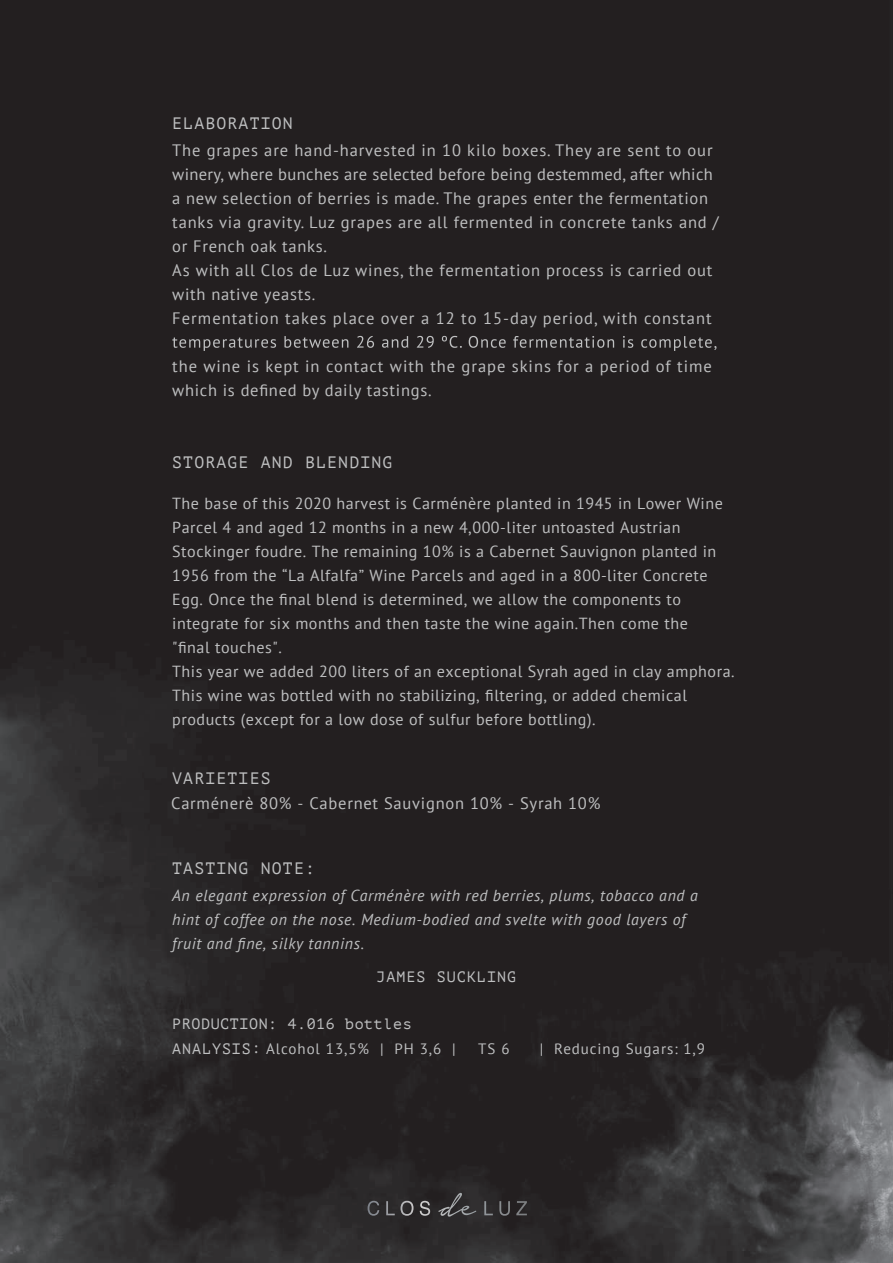
<style>
.page{position:relative;width:893px;height:1263px;background:#fff}
.page>*{position:absolute;margin:0;border:0;box-sizing:border-box;transform-origin:0 0}
.t1{font:16.5px/24px "PT Sans";letter-spacing:.05em;color:#bfc0c1}
.t2{font:16.5px "PT Mono";letter-spacing:.07em;color:#bfc0c1}
.t3{font:16.05px/24px "PT Sans";letter-spacing:.035em;color:#bfc0c1}
.t4{font:italic 15.9px/24px "PT Sans";letter-spacing:.04em;color:#bfc0c1}
.t5{font:15px "PT Sans";letter-spacing:.065em;color:#bfc0c1}
.t6{font:15px "PT Mono";letter-spacing:.04em;color:#bfc0c1}
.t7{font:15px "PT Mono";letter-spacing:.07em;color:#bfc0c1}
.s1{font-family:"PT Mono"}
</style>
<div class="page">
<img style="left:1px;top:1px;width:891px;height:1262px">
<svg style="left:438px;top:1193px;width:38px;height:23px"></svg>
<svg style="left:172px;top:336px;width:544px;height:15px;background:#3e3a3b"></svg>
<hr style="left:172px;top:428px;width:540px;height:1px;background:#231f20">
<hr style="left:173px;top:751px;width:539px;height:1px;background:#231f20">
<hr style="left:173px;top:836px;width:540px;height:1px;background:#231f20">
<p class="t2" style="left:172px;top:113px;width:122px">ELABORATION</p>
<p class="t1" style="left:172px;top:137px;width:548px">The grapes are hand-harvested in 10 kilo boxes. They are sent to our winery, where bunches are selected before being destemmed, after which a new selection of berries is made. The grapes enter the fermentation tanks via gravity. Luz grapes are all fermented in concrete tanks and / or French oak tanks.<br>As with all Clos de Luz wines, the fermentation process is carried out with native yeasts.<br>Fermentation takes place over a 12 to 15-day period, with constant</p>
<p class="t1" style="left:172px;top:353px;width:541px">the wine is kept in contact with the grape skins for a period of time which is defined by daily tastings.</p>
<p class="t2" style="left:172px;top:453px;width:222px">STORAGE AND BLENDING</p>
<p class="t3" style="left:172px;top:491px;width:564px">The base of this 2020 harvest is Carménère planted in 1945 in Lower Wine Parcel 4 and aged 12 months in a new 4,000-liter untoasted Austrian Stockinger foudre. The remaining 10% is a Cabernet Sauvignon planted in 1956 from the “La Alfalfa” Wine Parcels and aged in a 800-liter Concrete Egg. Once the final blend is determined, we allow the components to integrate for six months and then taste the wine again.Then come the<br>"final touches".<br>This year we added 200 liters of an exceptional Syrah aged in clay amphora.<br>This wine was bottled with no stabilizing, filtering, or added chemical products (except for a low dose of sulfur before bottling).</p>
<p class="t2" style="left:172px;top:769px;width:100px">VARIETIES</p>
<p class="t1" style="left:171px;top:791px;width:431px">Carménerè 80% - Cabernet Sauvignon 10% - Syrah 10%</p>
<p class="t2" style="left:172px;top:859px;width:144px">TASTING NOTE:</p>
<p class="t4" style="left:172px;top:883px;width:527px">An elegant expression of Carménère with red berries, plums, tobacco and a hint of coffee on the nose. Medium-bodied and svelte with good layers of fruit and fine, silky tannins.</p>
<p class="t7" style="left:376px;top:968px;width:141px">JAMES SUCKLING</p>
<p class="t6" style="left:172px;top:1015px;width:241px">PRODUCTION: 4.016 bottles</p>
<p class="t5" style="left:172px;top:1039px;width:285px"><span class="s1">ANALYSIS:</span> Alcohol 13,5% | PH 3,6 |</p>
<p class="t5" style="left:478px;top:1039px;width:33px">TS 6</p>
<p class="t5" style="left:540px;top:1039px;width:167px">| Reducing Sugars: 1,9</p>
</div>
